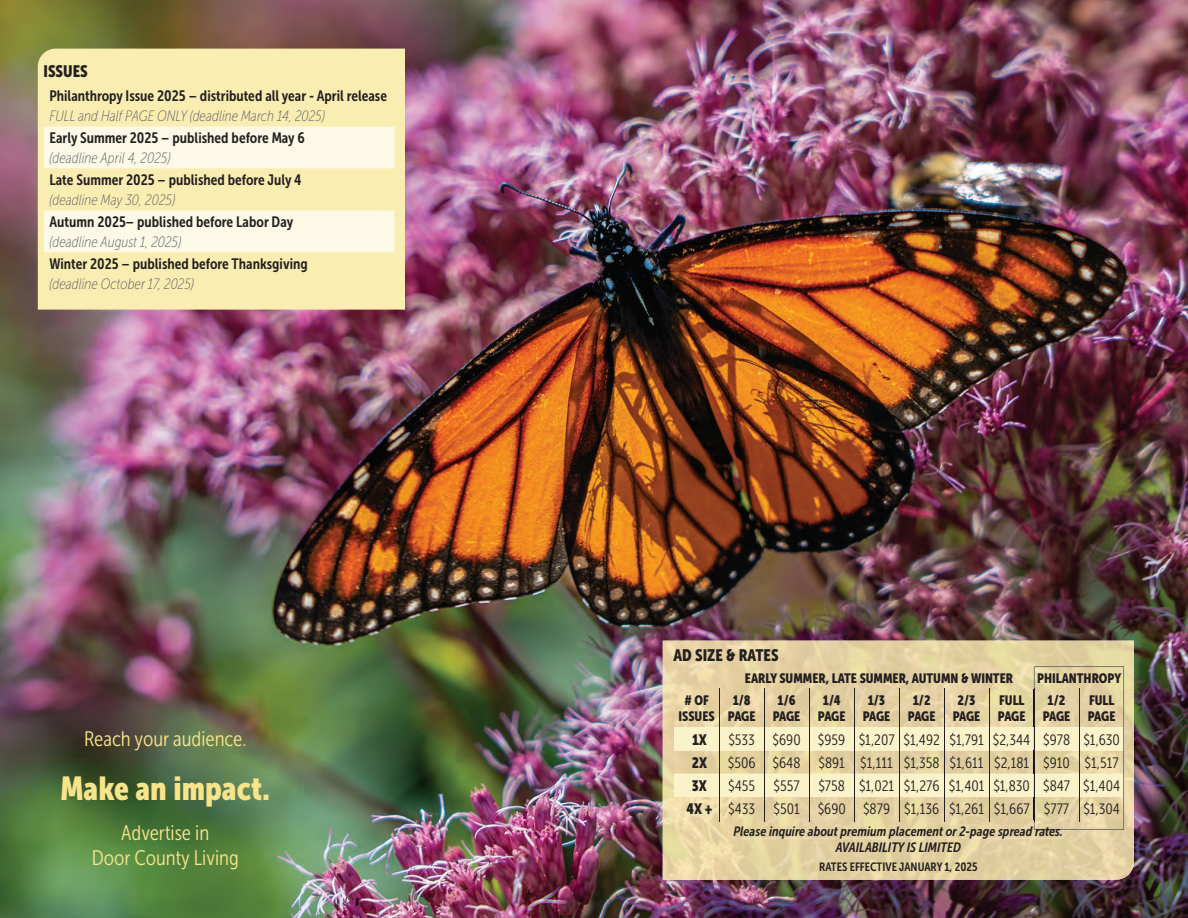
<style>
.page{position:relative;width:1188px;height:918px;background:#fff}
.page>*{position:absolute;margin:0;border:0;box-sizing:border-box;transform-origin:0 0}
.t1{font:33px "Museo Sans Cond 900";color:#f7e48b}
.t2{font:21px/25.2px "Museo Sans Cond 300";color:#f7e48b;text-align:center}
.t3{font:16.5px "Museo Sans Cond 900";color:#231f20}
.t4{font:15px "Museo Sans Cond 700";color:#231f20}
.t5{font:15px/23.2px "Museo Sans Cond 300";color:#231f20;text-align:right}
.t6{font:italic 15px "Museo Sans Cond 100";color:#636366}
.t7{font:15px "Museo Sans Cond 900";color:#231f20}
.t8{font:13.5px/16.2px "Museo Sans Cond 900";color:#231f20;text-align:center}
.t9{font:italic 13.5px/16.2px "Museo Sans Cond 700";color:#231f20;text-align:center}
.t10{font:12px "Museo Sans Cond 700";color:#231f20}
.s1{font-family:"Museo Sans Cond 900"}
</style>
<div class="page">
<img style="left:0;top:0;width:1188px;height:918px">
<div style="left:38px;top:49px;width:367px;height:261px;background:#faedb2"></div>
<svg style="left:44px;top:127px;width:350px;height:125px;background:#fbf4d4"></svg>
<img style="left:663px;top:641px;width:471px;height:239px">
<img style="left:734px;top:826px;width:329px;height:12px">
<img style="left:1034px;top:666px;width:90px;height:164px">
<img style="left:1034px;top:826px;width:29px;height:4px">
<svg style="left:674px;top:727px;width:450px;height:93px;background:#eee2b5"></svg>
<hr style="left:719px;top:689px;width:1px;height:133px;background:#231f20">
<hr style="left:764px;top:689px;width:1px;height:133px;background:#231f20">
<hr style="left:809px;top:689px;width:1px;height:133px;background:#231f20">
<hr style="left:854px;top:689px;width:1px;height:133px;background:#231f20">
<hr style="left:899px;top:689px;width:1px;height:133px;background:#231f20">
<hr style="left:944px;top:689px;width:1px;height:133px;background:#231f20">
<hr style="left:989px;top:689px;width:1px;height:133px;background:#231f20">
<hr style="left:1034px;top:689px;width:1px;height:133px;background:#231f20">
<hr style="left:1079px;top:689px;width:1px;height:133px;background:#231f20">
<p class="t3" style="left:44px;top:62px;width:46px">ISSUES</p>
<p class="t4" style="left:49px;top:88px;width:339px">Philanthropy Issue 2025 – distributed all year - April release</p>
<p class="t6" style="left:49px;top:108px;width:277px">FULL and Half PAGE ONLY (deadline March 14, 2025)</p>
<p class="t4" style="left:49px;top:130px;width:257px">Early Summer 2025 – published before May 6</p>
<p class="t6" style="left:49px;top:150px;width:123px">(deadline April 4, 2025)</p>
<p class="t4" style="left:49px;top:172px;width:254px">Late Summer 2025 – published before July 4</p>
<p class="t6" style="left:49px;top:192px;width:127px">(deadline May 30, 2025)</p>
<p class="t4" style="left:49px;top:214px;width:245px">Autumn 2025– published before Labor Day</p>
<p class="t6" style="left:49px;top:234px;width:133px">(deadline August 1, 2025)</p>
<p class="t4" style="left:49px;top:255px;width:260px">Winter 2025 – published before Thanksgiving</p>
<p class="t6" style="left:49px;top:275px;width:146px">(deadline October 17, 2025)</p>
<h2 class="t2" style="left:84px;top:726px;width:164px">Reach your audience.</h2>
<h1 class="t1" style="left:60px;top:770px;width:211px">Make an impact.</h1>
<h2 class="t2" style="left:92px;top:820px;width:148px">Advertise in<br>Door County Living</h2>
<p class="t3" style="left:674px;top:646px;width:107px">AD SIZE &amp; RATES</p>
<p class="t8" style="left:745px;top:671px;width:270px">EARLY SUMMER, LATE SUMMER, AUTUMN &amp; WINTER</p>
<p class="t8" style="left:1037px;top:671px;width:85px">PHILANTHROPY</p>
<p class="t8" style="left:679px;top:692px;width:38px"># OF<br>ISSUES</p>
<p class="t8" style="left:728px;top:692px;width:29px">1/8<br>PAGE</p>
<p class="t8" style="left:773px;top:692px;width:29px">1/6<br>PAGE</p>
<p class="t8" style="left:818px;top:692px;width:29px">1/4<br>PAGE</p>
<p class="t8" style="left:863px;top:692px;width:29px">1/3<br>PAGE</p>
<p class="t8" style="left:908px;top:692px;width:29px">1/2<br>PAGE</p>
<p class="t8" style="left:953px;top:692px;width:29px">2/3<br>PAGE</p>
<p class="t8" style="left:998px;top:692px;width:29px;text-align:left">FULL<br>PAGE</p>
<p class="t8" style="left:1043px;top:692px;width:29px">1/2<br>PAGE</p>
<p class="t8" style="left:1088px;top:692px;width:29px;text-align:left">FULL<br>PAGE</p>
<p class="t7" style="left:692px;top:731px;width:16px">1X</p>
<p class="t5" style="left:728px;top:728px;width:393px">$533 $690 $959 $1,207 $1,492 $1,791 $2,344 $978 $1,630</p>
<p class="t7" style="left:692px;top:754px;width:17px">2X</p>
<p class="t5" style="left:728px;top:751px;width:392px">$506 $648 $891 $1,111 $1,358 $1,611 $2,181 $910 $1,517</p>
<p class="t7" style="left:692px;top:777px;width:16px">3X</p>
<p class="t5" style="left:686px;top:774px;width:435px">$455 $557 $758 $1,021 $1,276 $1,401 $1,830 $847 $1,404<br><span class="s1">4X +</span> $433 $501 $690 $879 $1,136 $1,261 $1,667 $777 $1,304</p>
<p class="t9" style="left:734px;top:823px;width:331px">Please inquire about premium placement or 2-page spread rates.<br>AVAILABILITY IS LIMITED</p>
<p class="t10" style="left:819px;top:861px;width:160px">RATES EFFECTIVE JANUARY 1, 2025</p>
</div>
